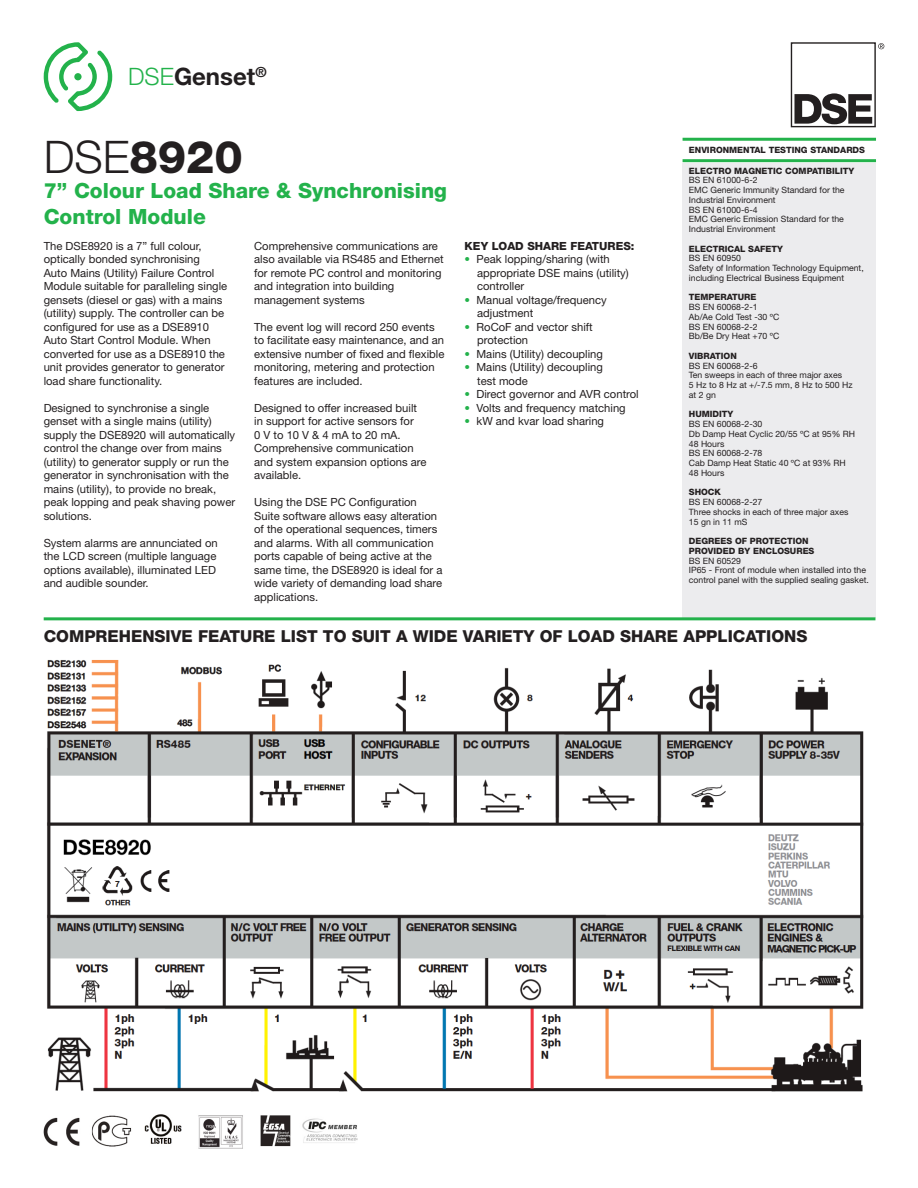
<style>
.page{position:relative;width:918px;height:1188px;background:#fff}
.page>*{position:absolute;margin:0;border:0;box-sizing:border-box;transform-origin:0 0}
.t1{font:800 45px "Helvetica Neue";color:#231f20}
.t2{font:700 24px "Helvetica Neue";color:#231f20}
.t3{font:800 21px "Helvetica Neue";color:#23b24b}
.t4{font:800 16.5px "Helvetica Neue";color:#231f20}
.t5{font:11.25px/13.5px "Helvetica Neue";color:#231f20}
.t6{font:800 11.25px "Helvetica Neue";color:#231f20}
.t7{font:8.7px/9.8px "Helvetica Neue";color:#231f20}
.t8{font:800 8.7px "Helvetica Neue";color:#231f20}
.s1{font-weight:300;color:#23b24b}
.s2{font-weight:300}
.s3{color:#23b24b}
</style>
<div class="page">
<svg style="left:791px;top:42px;width:93px;height:85px"></svg>
<div style="left:683px;top:163px;width:193px;height:454px;background:#ececee"></div>
<hr style="left:683px;top:138px;width:193px;height:3px;background:#23b24b">
<hr style="left:683px;top:159px;width:193px;height:3px;background:#23b24b">
<hr style="left:44px;top:617px;width:831px;height:3px;background:#23b24b">
<img style="left:43px;top:1114px;width:248px;height:34px">
<img style="left:302px;top:1118px;width:56px;height:25px">
<svg style="left:44px;top:42px;width:68px;height:69px"></svg>
<div style="left:74px;top:73px;width:8px;height:7px;background:#23b24b;border-radius:50%"></div>
<img style="left:47px;top:660px;width:816px;height:432px">
<p class="t2" style="left:128px;top:61px;width:140px"><span class="s1">DSE</span>Genset<sup>®</sup></p>
<p class="t1" style="left:44px;top:130px;width:201px"><span class="s2">DSE</span>8920</p>
<p class="t3" style="left:44px;top:178px;width:405px">7” Colour Load Share &amp; Synchronising</p>
<p class="t3" style="left:44px;top:204px;width:164px">Control Module</p>
<p class="t5" style="left:44px;top:239px;width:185px">The DSE8920 is a 7” full colour, optically bonded synchronising<br>Auto Mains (Utility) Failure Control Module suitable for paralleling single gensets (diesel or gas) with a mains (utility) supply. The controller can be configured for use as a DSE8910<br>Auto Start Control Module. When converted for use as a DSE8910 the unit provides generator to generator load share functionality.</p>
<p class="t5" style="left:44px;top:401px;width:193px">Designed to synchronise a single genset with a single mains (utility) supply the DSE8920 will automatically control the change over from mains (utility) to generator supply or run the generator in synchronisation with the mains (utility), to provide no break, peak lopping and peak shaving power solutions.</p>
<p class="t5" style="left:44px;top:536px;width:176px">System alarms are annunciated on the LCD screen (multiple language options available), illuminated LED and audible sounder.</p>
<p class="t5" style="left:254px;top:239px;width:191px">Comprehensive communications are also available via RS485 and Ethernet for remote PC control and monitoring and integration into building management systems</p>
<p class="t5" style="left:254px;top:320px;width:192px">The event log will record 250 events to facilitate easy maintenance, and an extensive number of fixed and flexible monitoring, metering and protection features are included.</p>
<p class="t5" style="left:254px;top:401px;width:174px">Designed to offer increased built in support for active sensors for<br>0 V to 10 V &amp; 4 mA to 20 mA.<br>Comprehensive communication and system expansion options are available.</p>
<p class="t5" style="left:254px;top:495px;width:190px">Using the DSE PC Configuration Suite software allows easy alteration of the operational sequences, timers and alarms. With all communication ports capable of being active at the same time, the DSE8920 is ideal for a wide variety of demanding load share applications.</p>
<p class="t6" style="left:465px;top:239px;width:171px">KEY LOAD SHARE FEATURES:</p>
<p class="t5" style="left:465px;top:252px;width:147px"><span class="s3">•</span> Peak lopping/sharing (with</p>
<p class="t5" style="left:477px;top:266px;width:153px">appropriate DSE mains (utility) controller</p>
<p class="t5" style="left:465px;top:293px;width:144px"><span class="s3">•</span> Manual voltage/frequency</p>
<p class="t5" style="left:477px;top:306px;width:58px">adjustment</p>
<p class="t5" style="left:465px;top:320px;width:130px"><span class="s3">•</span> RoCoF and vector shift</p>
<p class="t5" style="left:477px;top:333px;width:53px">protection</p>
<p class="t5" style="left:465px;top:347px;width:140px"><span class="s3">•</span> Mains (Utility) decoupling</p>
<p class="t5" style="left:465px;top:360px;width:140px"><span class="s3">•</span> Mains (Utility) decoupling</p>
<p class="t5" style="left:477px;top:374px;width:52px">test mode</p>
<p class="t5" style="left:465px;top:387px;width:176px"><span class="s3">•</span> Direct governor and AVR control</p>
<p class="t5" style="left:465px;top:401px;width:163px"><span class="s3">•</span> Volts and frequency matching</p>
<p class="t5" style="left:465px;top:414px;width:141px"><span class="s3">•</span> kW and kvar load sharing</p>
<p class="t8" style="left:689px;top:145px;width:178px">ENVIRONMENTAL TESTING STANDARDS</p>
<p class="t8" style="left:689px;top:165px;width:167px">ELECTRO MAGNETIC COMPATIBILITY</p>
<p class="t7" style="left:689px;top:175px;width:70px">BS EN 61000-6-2</p>
<p class="t7" style="left:689px;top:185px;width:157px">EMC Generic Immunity Standard for the<br>Industrial Environment</p>
<p class="t7" style="left:689px;top:204px;width:70px">BS EN 61000-6-4</p>
<p class="t7" style="left:689px;top:214px;width:157px">EMC Generic Emission Standard for the<br>Industrial Environment</p>
<p class="t8" style="left:689px;top:243px;width:95px">ELECTRICAL SAFETY</p>
<p class="t7" style="left:689px;top:253px;width:54px">BS EN 60950</p>
<p class="t7" style="left:689px;top:263px;width:176px">Safety of Information Technology Equipment, including Electrical Business Equipment</p>
<p class="t8" style="left:689px;top:292px;width:69px">TEMPERATURE</p>
<p class="t7" style="left:689px;top:302px;width:70px">BS EN 60068-2-1</p>
<p class="t7" style="left:689px;top:312px;width:92px">Ab/Ae Cold Test -30 ºC</p>
<p class="t7" style="left:689px;top:321px;width:70px">BS EN 60068-2-2</p>
<p class="t7" style="left:689px;top:331px;width:92px">Bb/Be Dry Heat +70 ºC</p>
<p class="t8" style="left:689px;top:351px;width:49px">VIBRATION</p>
<p class="t7" style="left:689px;top:360px;width:70px">BS EN 60068-2-6</p>
<p class="t7" style="left:689px;top:370px;width:155px">Ten sweeps in each of three major axes</p>
<p class="t7" style="left:689px;top:380px;width:165px">5 Hz to 8 Hz at +/-7.5 mm, 8 Hz to 500 Hz at 2 gn</p>
<p class="t8" style="left:689px;top:409px;width:46px">HUMIDITY</p>
<p class="t7" style="left:689px;top:419px;width:75px">BS EN 60068-2-30</p>
<p class="t7" style="left:689px;top:429px;width:168px">Db Damp Heat Cyclic 20/55 ºC at 95% RH<br>48 Hours</p>
<p class="t7" style="left:689px;top:448px;width:75px">BS EN 60068-2-78</p>
<p class="t7" style="left:689px;top:458px;width:158px">Cab Damp Heat Static 40 ºC at 93% RH<br>48 Hours</p>
<p class="t8" style="left:689px;top:487px;width:34px">SHOCK</p>
<p class="t7" style="left:689px;top:497px;width:75px">BS EN 60068-2-27</p>
<p class="t7" style="left:689px;top:507px;width:161px">Three shocks in each of three major axes</p>
<p class="t7" style="left:689px;top:516px;width:60px">15 gn in 11 mS</p>
<p class="t8" style="left:689px;top:536px;width:121px">DEGREES OF PROTECTION</p>
<p class="t8" style="left:689px;top:546px;width:127px">PROVIDED BY ENCLOSURES</p>
<p class="t7" style="left:689px;top:555px;width:54px">BS EN 60529</p>
<p class="t7" style="left:689px;top:565px;width:179px">IP65 - Front of module when installed into the</p>
<p class="t7" style="left:689px;top:575px;width:181px">control panel with the supplied sealing gasket.</p>
<p class="t4" style="left:44px;top:626px;width:765px">COMPREHENSIVE FEATURE LIST TO SUIT A WIDE VARIETY OF LOAD SHARE APPLICATIONS</p>
</div>
